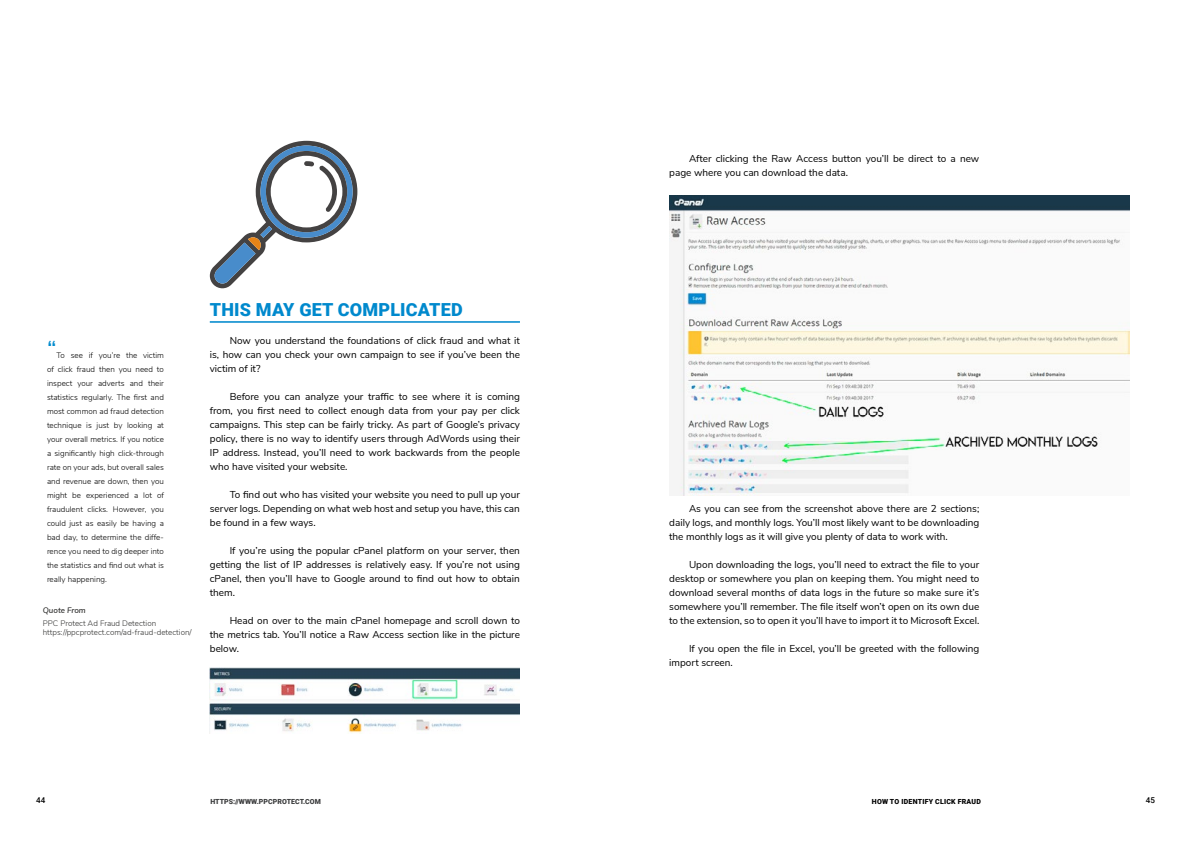
<style>
.page{position:relative;width:1191px;height:842px;background:#fff}
.page>*{position:absolute;margin:0;border:0;box-sizing:border-box;transform-origin:0 0}
.t1{font:24px "Nunito Sans";color:#008bce}
.t2{font:900 18px "Roboto";letter-spacing:.01em;color:#0089cd}
.t3{font:10px/14px "Nunito Sans";color:#000;text-align:justify}
.t4{font:300 8px/14px "Nunito Sans";color:#000;text-align:justify}
.t5{font:300 8px/9.6px "Nunito Sans";color:#333332}
.t6{font:italic 600 8px "Nunito Sans";color:#333332}
.t7{font:500 8px "Roboto";color:#000}
.t8{font:900 7px "Roboto";letter-spacing:.01em;color:#3a3b3c}
.t9{font:900 7px "Roboto";letter-spacing:.035em;color:#000}
</style>
<div class="page">
<svg style="left:210px;top:141px;width:147px;height:147px"></svg>
<hr style="left:210px;top:322px;width:310px;height:1px;background:#0089cd">
<img style="left:210px;top:667px;width:310px;height:66px">
<img style="left:669px;top:196px;width:460px;height:299px">
<h1 class="t1" style="left:47px;top:332px;width:11px">“</h1>
<p class="t4" style="left:47px;top:348px;width:118px;text-indent:9px">To see if you’re the victim of click fraud then you need to inspect your adverts and their statistics regularly. The first and most common ad fraud detection technique is just by looking at your overall metrics. If you notice a significantly high click-through rate on your ads, but overall sales and revenue are down, then you might be experienced a lot of fraudulent clicks. However, you could just as easily be having a bad day, to determine the diffe&shy;rence you need to dig deeper into the statistics and find out what is really happening.</p>
<p class="t6" style="left:43px;top:604px;width:45px">Quote From</p>
<p class="t5" style="left:43px;top:617px;width:150px">PPC Protect Ad Fraud Detection https://ppcprotect.com/ad-fraud-detection/</p>
<h2 class="t2" style="left:210px;top:297px;width:254px">THIS MAY GET COMPLICATED</h2>
<p class="t3" style="left:210px;top:333px;width:312px;text-indent:20px">Now you understand the foundations of click fraud and what it is, how can you check your own campaign to see if you’ve been the victim of it?</p>
<p class="t3" style="left:210px;top:389px;width:312px;text-indent:20px">Before you can analyze your traffic to see where it is coming from, you first need to collect enough data from your pay per click campaigns. This step can be fairly tricky. As part of Google’s privacy policy, there is no way to identify users through AdWords using their IP address. Instead, you’ll need to work backwards from the people who have visited your website.</p>
<p class="t3" style="left:210px;top:487px;width:312px;text-indent:20px">To find out who has visited your website you need to pull up your server logs. Depending on what web host and setup you have, this can be found in a few ways.</p>
<p class="t3" style="left:210px;top:543px;width:312px;text-indent:20px">If you’re using the popular cPanel platform on your server, then getting the list of IP addresses is relatively easy. If you’re not using cPanel, then you’ll have to Google around to find out how to obtain them.</p>
<p class="t3" style="left:210px;top:613px;width:312px;text-indent:20px">Head on over to the main cPanel homepage and scroll down to the metrics tab. You’ll notice a Raw Access section like in the picture below.</p>
<p class="t3" style="left:669px;top:151px;width:312px;text-indent:20px">After clicking the Raw Access button you’ll be direct to a new page where you can download the data.</p>
<p class="t3" style="left:669px;top:501px;width:312px;text-indent:20px">As you can see from the screenshot above there are 2 sections; daily logs, and monthly logs. You’ll most likely want to be downloading the monthly logs as it will give you plenty of data to work with.</p>
<p class="t3" style="left:669px;top:557px;width:312px;text-indent:20px">Upon downloading the logs, you’ll need to extract the file to your desktop or somewhere you plan on keeping them. You might need to download several months of data logs in the future so make sure it’s somewhere you’ll remember. The file itself won’t open on its own due to the extension, so to open it you’ll have to import it to Microsoft Excel.</p>
<p class="t3" style="left:669px;top:641px;width:311px;text-indent:20px">If you open the file in Excel, you’ll be greeted with the following import screen.</p>
<p class="t7" style="left:36px;top:795px;width:11px">44</p>
<p class="t8" style="left:210px;top:797px;width:112px">HTTPS://WWW.PPCPROTECT.COM</p>
<p class="t9" style="left:872px;top:797px;width:111px">HOW TO IDENTIFY CLICK FRAUD</p>
<p class="t7" style="left:1145px;top:795px;width:11px">45</p>
</div>
